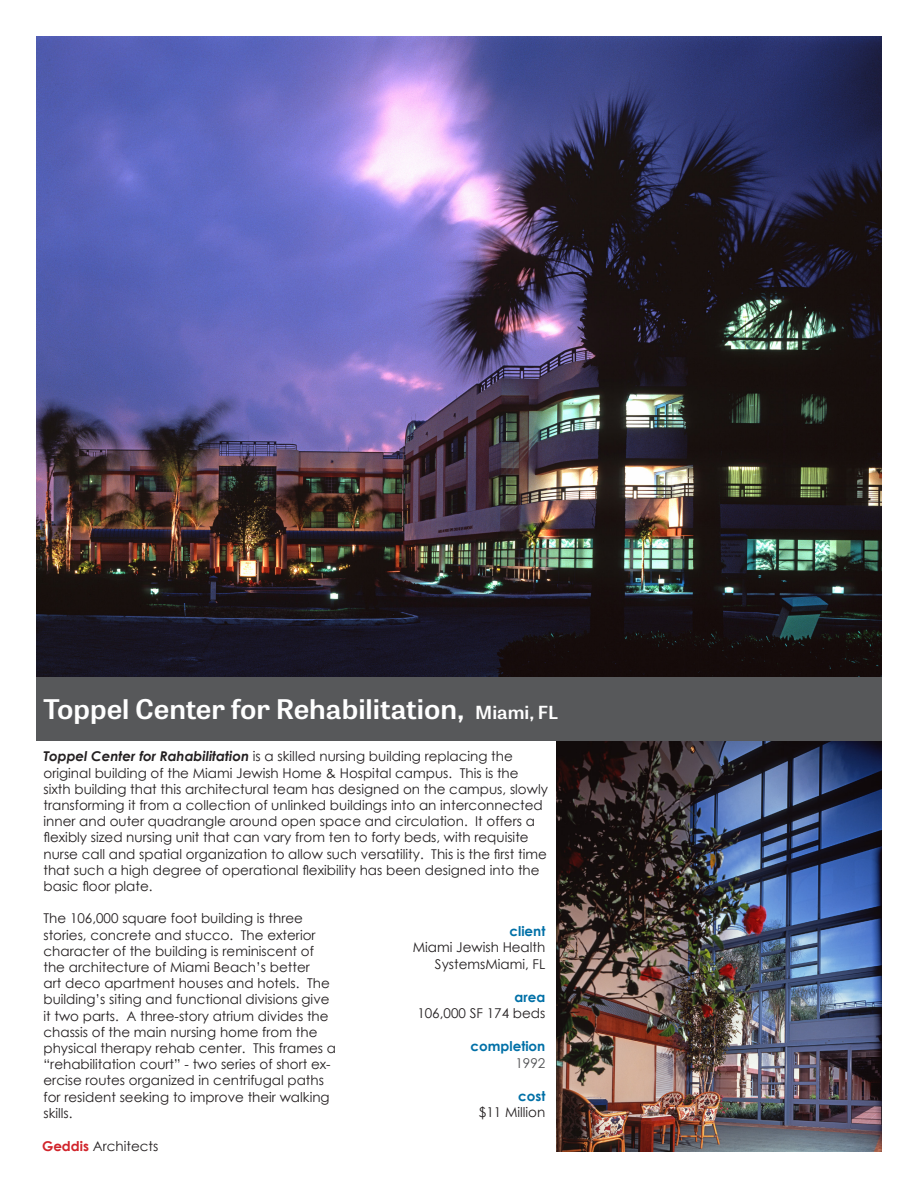
<style>
.page{position:relative;width:918px;height:1188px;background:#fff}
.page>*{position:absolute;margin:0;border:0;box-sizing:border-box;transform-origin:0 0}
.large_project_headin{font:600 27px "Tablet Gothic Narrow";color:#fff;scale:1.16 1}
.description_of_proje{font:13.5px/16.2px "Century Gothic";color:#231f20}
.description_of_proje-2{font:700 13.5px/16.5px "Century Gothic";color:#0070a7;text-align:right}
.s1{font-size:18px}
.s2{font-weight:700;font-style:italic}
.s3{font-weight:700;color:#d1232a}
.s4{font-weight:400;color:#515254}
.s5{font-weight:700;color:#0070a7}
</style>
<div class="page">
<img style="left:36px;top:36px;width:846px;height:641px">
<img style="left:556px;top:741px;width:325px;height:411px">
<div style="left:36px;top:677px;width:846px;height:64px;background:#57585a"></div>
<p class="large_project_headin" style="left:44px;top:691px;width:445px">Toppel Center for Rehabilitation, <span class="s1">Miami, FL</span></p>
<p class="description_of_proje" style="left:44px;top:748px;width:506px"><span class="s2">Toppel Center for Rahabilitation</span> is a skilled nursing building replacing the original building of the Miami Jewish Home &amp; Hospital campus. This is the sixth building that this architectural team has designed on the campus, slowly transforming it from a collection of unlinked buildings into an interconnected inner and outer quadrangle around open space and circulation. It offers a flexibly sized nursing unit that can vary from ten to forty beds, with requisite nurse call and spatial organization to allow such versatility. This is the first time that such a high degree of operational flexibility has been designed into the basic floor plate.</p>
<p class="description_of_proje" style="left:44px;top:910px;width:294px">The 106,000 square foot building is three stories, concrete and stucco. The exterior character of the building is reminiscent of the architecture of Miami Beach’s better<br>art deco apartment houses and hotels. The building’s siting and functional divisions give it two parts. A three-story atrium divides the chassis of the main nursing home from the physical therapy rehab center. This frames a “rehabilitation court” - two series of short ex&shy;ercise routes organized in centrifugal paths for resident seeking to improve their walking skills.</p>
<p class="description_of_proje" style="left:42px;top:1138px;width:118px"><span class="s3">Geddis</span> Architects</p>
<p class="description_of_proje-2" style="left:509px;top:922px;width:37px">client</p>
<p class="description_of_proje" style="left:413px;top:939px;width:134px;text-align:right">Miami Jewish Health<br>SystemsMiami, FL</p>
<p class="description_of_proje-2" style="left:515px;top:988px;width:32px">area</p>
<p class="description_of_proje" style="left:417px;top:1005px;width:130px">106,000 SF 174 beds</p>
<p class="description_of_proje-2" style="left:471px;top:1037px;width:76px">completion<br><span class="s4">1992</span></p>
<p class="description_of_proje" style="left:479px;top:1087px;width:68px;text-align:right"><span class="s5">cost<br></span>$11 Million</p>
</div>
